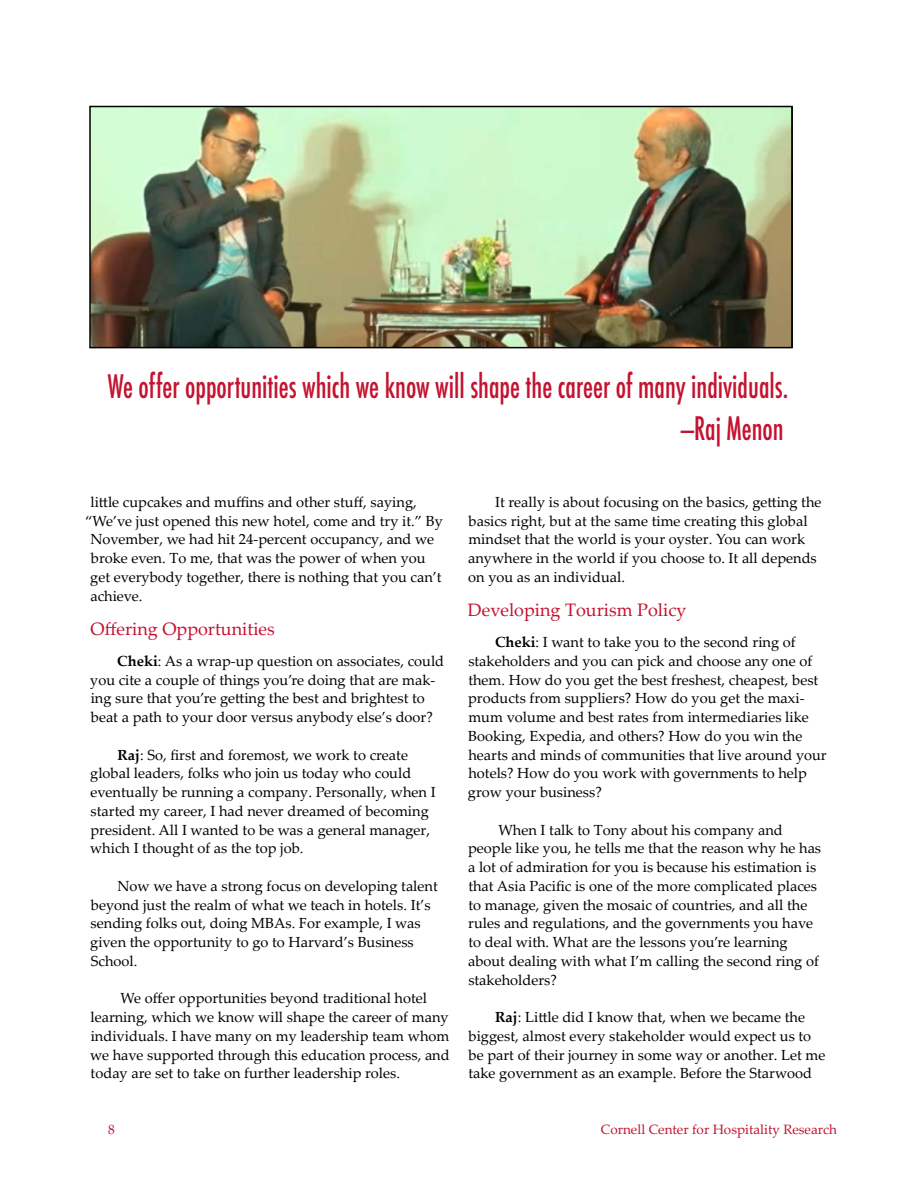
<style>
.page{position:relative;width:918px;height:1188px;background:#fff}
.page>*{position:absolute;margin:0;border:0;box-sizing:border-box;transform-origin:0 0}
.pull_quote{font:500 condensed 31.5px "Futura";color:#c41230;scale:.85 1}
.sub_head_red{font:18px "Palatino Linotype";color:#c41230}
._9_75_12_5_Indented{font:14.7px/18.8px "Palatino Linotype";color:#000}
.t1{font:13.5px "Palatino Linotype";color:#c41230}
.s1{font-weight:700}
</style>
<div class="page">
<img style="left:92px;top:109px;width:698px;height:236px">
<div style="left:89px;top:106px;width:704px;height:242px;border:2px solid #000"></div>
<p class="pull_quote" style="left:108px;top:366px;width:802px">We offer opportunities which we know will shape the career of many individuals.</p>
<p class="pull_quote" style="left:681px;top:408px;width:123px">—Raj Menon</p>
<p class="_9_75_12_5_Indented" style="left:90px;top:492px;width:328px">little cupcakes and muffins and other stuff, saying,</p>
<p class="_9_75_12_5_Indented" style="left:85px;top:511px;width:359px">“We’ve just opened this new hotel, come and try it.” By</p>
<p class="_9_75_12_5_Indented" style="left:90px;top:529px;width:345px">November, we had hit 24-percent occupancy, and we</p>
<p class="_9_75_12_5_Indented" style="left:91px;top:548px;width:336px">broke even. To me, that was the power of when you</p>
<p class="_9_75_12_5_Indented" style="left:90px;top:567px;width:353px">get everybody together, there is nothing that you can’t</p>
<p class="_9_75_12_5_Indented" style="left:90px;top:586px;width:54px">achieve.</p>
<p class="sub_head_red" style="left:91px;top:616px;width:186px">Offering Opportunities</p>
<p class="_9_75_12_5_Indented" style="left:90px;top:651px;width:355px;text-indent:27px"><span class="s1">Cheki</span>: As a wrap-up question on associates, could you cite a couple of things you’re doing that are mak&shy;ing sure that you’re getting the best and brightest to beat a path to your door versus anybody else’s door?</p>
<p class="_9_75_12_5_Indented" style="left:90px;top:745px;width:347px;text-indent:27px"><span class="s1">Raj</span>: So, first and foremost, we work to create global leaders, folks who join us today who could eventually be running a company. Personally, when I started my career, I had never dreamed of becoming president. All I wanted to be was a general manager, which I thought of as the top job.</p>
<p class="_9_75_12_5_Indented" style="left:90px;top:876px;width:349px;text-indent:27px">Now we have a strong focus on developing talent beyond just the realm of what we teach in hotels. It’s sending folks out, doing MBAs. For example, I was given the opportunity to go to Harvard’s Business School.</p>
<p class="_9_75_12_5_Indented" style="left:90px;top:988px;width:361px;text-indent:31px">We offer opportunities beyond traditional hotel learning, which we know will shape the career of many individuals. I have many on my leadership team whom we have supported through this education process, and today are set to take on further leadership roles.</p>
<p class="_9_75_12_5_Indented" style="left:468px;top:492px;width:355px;text-indent:27px">It really is about focusing on the basics, getting the basics right, but at the same time creating this global mindset that the world is your oyster. You can work anywhere in the world if you choose to. It all depends on you as an individual.</p>
<p class="sub_head_red" style="left:468px;top:598px;width:220px">Developing Tourism Policy</p>
<p class="_9_75_12_5_Indented" style="left:468px;top:632px;width:360px;text-indent:27px"><span class="s1">Cheki</span>: I want to take you to the second ring of stakeholders and you can pick and choose any one of them. How do you get the best freshest, cheapest, best products from suppliers? How do you get the maxi&shy;mum volume and best rates from intermediaries like Booking, Expedia, and others? How do you win the hearts and minds of communities that live around your hotels? How do you work with governments to help grow your business?</p>
<p class="_9_75_12_5_Indented" style="left:468px;top:820px;width:355px;text-indent:30px">When I talk to Tony about his company and people like you, he tells me that the reason why he has a lot of admiration for you is because his estimation is that Asia Pacific is one of the more complicated places to manage, given the mosaic of countries, and all the rules and regulations, and the governments you have to deal with. What are the lessons you’re learning about dealing with what I’m calling the second ring of stakeholders?</p>
<p class="_9_75_12_5_Indented" style="left:468px;top:1007px;width:359px;text-indent:27px"><span class="s1">Raj</span>: Little did I know that, when we became the biggest, almost every stakeholder would expect us to be part of their journey in some way or another. Let me take government as an example. Before the Starwood</p>
<p class="t1" style="left:108px;top:1120px;width:8px">8</p>
<p class="t1" style="left:601px;top:1120px;width:238px">Cornell Center for Hospitality Research</p>
</div>
